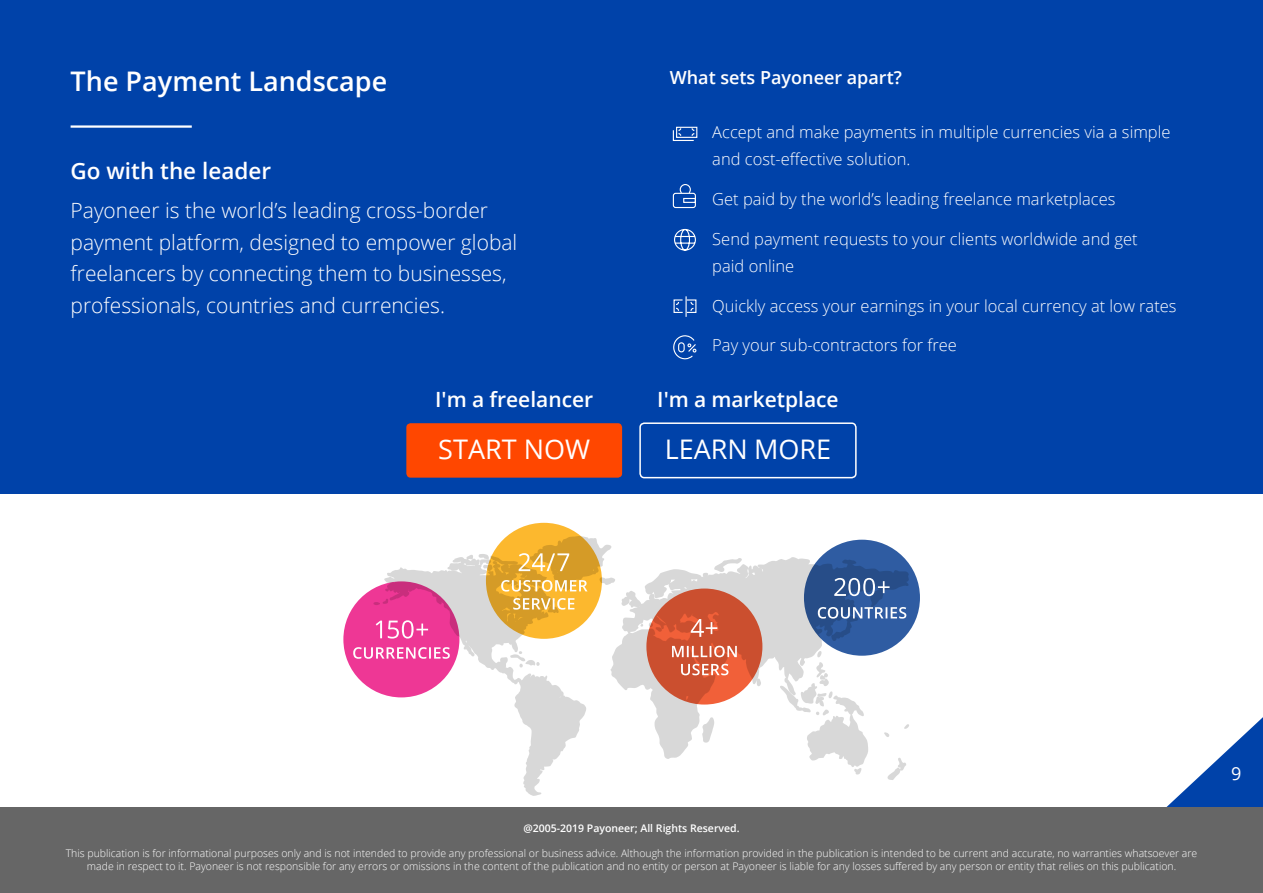
<style>
.page{position:relative;width:1263px;height:893px;background:#fff}
.page>*{position:absolute;margin:0;border:0;box-sizing:border-box;transform-origin:0 0}
.t1{font:600 27px "Open Sans";color:#fff}
.t2{font:27px "Open Sans";color:#fff}
.t3{font:600 22.5px "Open Sans";color:#fff}
.t4{font:300 21px/31.5px "Open Sans";color:#fff}
.t5{font:600 21px "Open Sans";color:#fff}
.t6{font:600 18px "Open Sans";color:#fff}
.t7{font:18px "Open Sans";color:#fff}
.t8{font:300 16.5px/27px "Open Sans";color:#fff}
.t9{font:300 10.5px/12.6px "Open Sans";color:#fff;text-align:center}
.t10{font:600 10.5px "Open Sans";color:#fff}
</style>
<div class="page">
<div style="left:0;top:0;width:1263px;height:493px;background:#0042a9"></div>
<hr style="left:71px;top:125px;width:121px;height:3px;background:#fff">
<svg style="left:373px;top:536px;width:536px;height:260px"></svg>
<svg style="left:486px;top:523px;width:116px;height:116px;background:#eaab2c"></svg>
<svg style="left:513px;top:598px;width:61px;height:12px"></svg>
<svg style="left:501px;top:580px;width:86px;height:12px"></svg>
<svg style="left:519px;top:553px;width:50px;height:18px"></svg>
<svg style="left:646px;top:588px;width:116px;height:116px;background:#d25433"></svg>
<svg style="left:681px;top:664px;width:47px;height:11px"></svg>
<svg style="left:672px;top:646px;width:65px;height:11px"></svg>
<svg style="left:691px;top:619px;width:26px;height:18px"></svg>
<svg style="left:343px;top:581px;width:116px;height:116px;background:#eb3994"></svg>
<svg style="left:353px;top:647px;width:97px;height:12px"></svg>
<svg style="left:376px;top:620px;width:52px;height:18px"></svg>
<svg style="left:804px;top:540px;width:116px;height:116px;background:#2d5799"></svg>
<svg style="left:818px;top:607px;width:88px;height:12px"></svg>
<svg style="left:834px;top:578px;width:55px;height:18px"></svg>
<svg style="left:672px;top:126px;width:26px;height:15px"></svg>
<svg style="left:672px;top:184px;width:24px;height:25px"></svg>
<div style="left:686px;top:299px;width:10px;height:14px;border:1px solid #fff"></div>
<svg style="left:673px;top:296px;width:22px;height:21px"></svg>
<svg style="left:673px;top:335px;width:24px;height:25px"></svg>
<svg style="left:674px;top:228px;width:22px;height:23px"></svg>
<svg style="left:1166px;top:717px;width:97px;height:91px"></svg>
<div style="left:0;top:808px;width:1263px;height:85px;background:#666"></div>
<div style="left:406px;top:423px;width:216px;height:55px;background:#ff4700;border-radius:4px"></div>
<div style="left:639px;top:422px;width:218px;height:56px;border:2px solid #fff;border-radius:4px"></div>
<h1 class="t1" style="left:71px;top:62px;width:318px">The Payment Landscape</h1>
<h2 class="t3" style="left:71px;top:156px;width:202px">Go with the leader</h2>
<h3 class="t4" style="left:71px;top:194px;width:448px">Payoneer is the worlds’ leading cross-border payment platform, designed to empower global freelancers by connecting them to businesses, professionals, countries and currencies.</h3>
<h3 class="t5" style="left:435px;top:385px;width:160px">m' I a freelancer</h3>
<h1 class="t2" style="left:438px;top:431px;width:153px">START NOW</h1>
<h3 class="t6" style="left:670px;top:65px;width:234px">What sets Payoneer apart?</h3>
<h3 class="t8" style="left:712px;top:118px;width:460px">Accept and make payments in multiple currencies via a simple and cost-effective solution.</h3>
<h3 class="t8" style="left:712px;top:185px;width:405px">Get paid by the worlds’ leading freelance marketplaces</h3>
<h3 class="t8" style="left:712px;top:225px;width:427px">Send payment requests to your clients worldwide and get paid online</h3>
<h3 class="t8" style="left:712px;top:292px;width:466px">Quickly access your earnings in your local currency at low rates</h3>
<h3 class="t8" style="left:712px;top:331px;width:246px">Pay your sub-contractors for free</h3>
<h3 class="t5" style="left:657px;top:385px;width:183px">m' I a marketplace</h3>
<h1 class="t2" style="left:665px;top:431px;width:168px">LEARN MORE</h1>
<p class="t10" style="left:523px;top:821px;width:218px">@2005-2019 Payoneer; All Rights Reserved.</p>
<p class="t9" style="left:66px;top:847px;width:1133px">This publication is for informational purposes only and is not intended to provide any professional or business advice. Although the information provided in the publication is intended to be current and accurate, no warranties whatsoever are made in respect to .i t Payoneer is not responsible for any errors or omissions in the content of the publication and no entity or person at Payoneer is liable for any losses suffered by any person or entity that relies on this publication.</p>
<h3 class="t7" style="left:1231px;top:761px;width:12px">9</h3>
</div>
